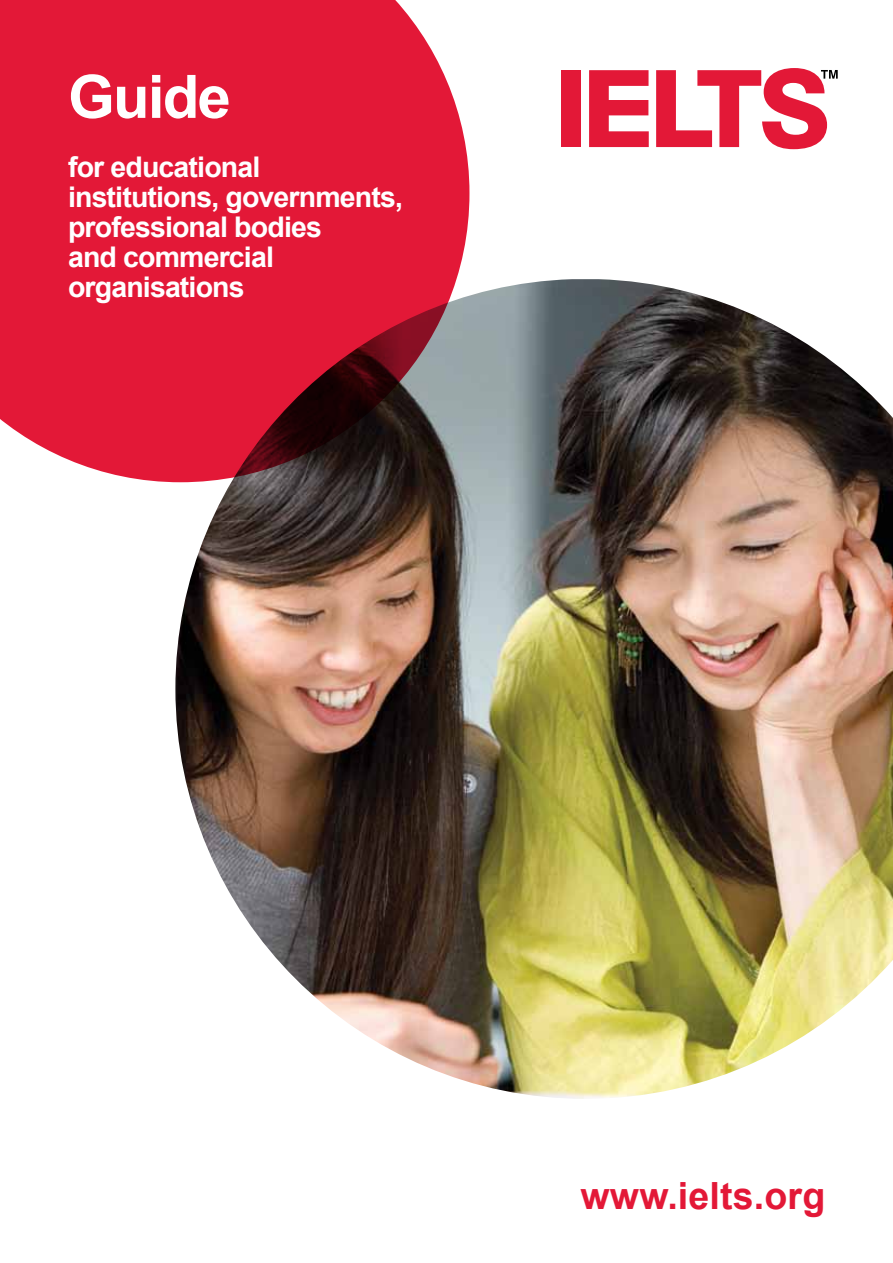
<style>
.page{position:relative;width:893px;height:1263px;background:#fff}
.page>*{position:absolute;margin:0;border:0;box-sizing:border-box;transform-origin:0 0}
.t1{font:700 60px "Arial";letter-spacing:-.03em;color:#fff}
.t2{font:700 37.5px "Arial";letter-spacing:.005em;color:#e31837}
.t3{font:700 28.5px/30px "Arial";letter-spacing:-.03em;color:#fff}
</style>
<div class="page">
<div style="left:561px;top:70px;width:20px;height:77px;background:#e31837"></div>
<svg style="left:589px;top:70px;width:60px;height:77px"></svg>
<svg style="left:656px;top:68px;width:182px;height:81px"></svg>
<img style="left:175px;top:279px;width:718px;height:820px">
<svg style="left:0;top:0;width:469px;height:482px;background:#d1243e"></svg>
<h1 class="t1" style="left:68px;top:57px;width:164px">Guide</h1>
<p class="t3" style="left:68px;top:153px;width:336px">for educational institutions, governments, professional bodies<br>and commercial organisations</p>
<h2 class="t2" style="left:581px;top:1171px;width:246px">www.ielts.org</h2>
</div>
